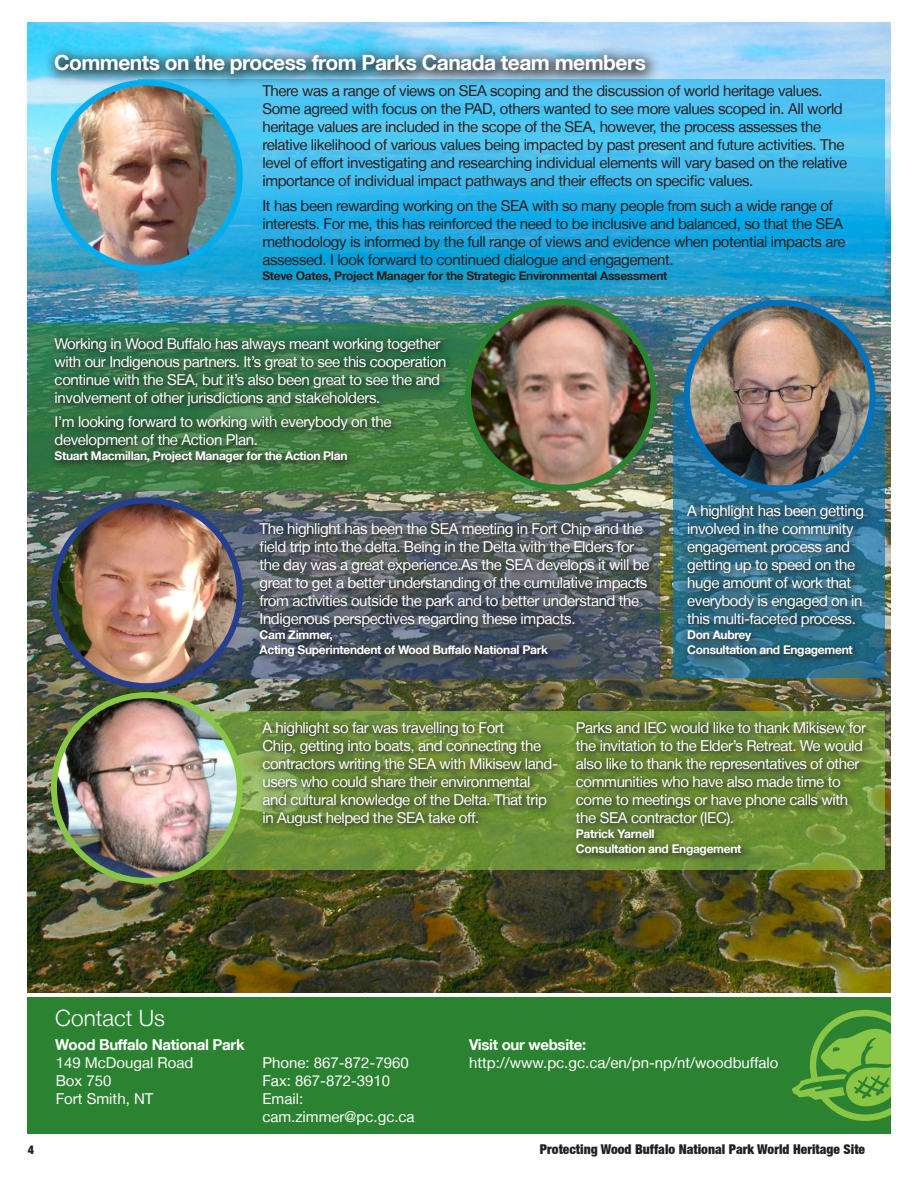
<style>
.page{position:relative;width:918px;height:1188px;background:#fff}
.page>*{position:absolute;margin:0;border:0;box-sizing:border-box;transform-origin:0 0}
.Paragraph_Style_1{font:300 22.5px "Helvetica Neue LT";color:#fff}
.Paragraph_Style_1-2{font:700 21px "Helvetica Neue LT";letter-spacing:-.025em;color:#fff}
.Body-Body_Black{font:15px/18px "Helvetica Neue LT";letter-spacing:-.025em;color:#fff}
.Paragraph_Style_1-3{font:15px/18px "Helvetica Neue LT";letter-spacing:-.025em;color:#231f20}
.Body-Body_Black-2{font:15px/18px "Helvetica Neue LT";letter-spacing:-.025em;color:#231f20}
.Body-White{font:15px/18px "Helvetica Neue LT";color:#fff}
.Body-Heading_White{font:700 15px "Helvetica Neue LT";letter-spacing:-.02em;color:#fff}
.Body-White-2{font:700 15px "Helvetica Neue LT";letter-spacing:-.02em;color:#fff}
.t1{font:900 condensed 13.5px "Helvetica Neue";color:#231f20}
.Body-Body_Black-3{font:700 12px/15px "Helvetica Neue LT";letter-spacing:-.025em;color:#fff}
.Body-Body_Black-4{font:700 12px "Helvetica Neue LT";letter-spacing:-.025em;color:#231f20}
.t2{font:900 condensed 12px "Helvetica Neue";color:#231f20}
</style>
<div class="page">
<img style="left:28px;top:23px;width:863px;height:970px">
<svg style="left:192px;top:712px;width:693px;height:158px;background:#74993e"></svg>
<svg style="left:186px;top:511px;width:473px;height:167px;background:#4b586a"></svg>
<svg style="left:28px;top:324px;width:523px;height:167px;background:#3b7e47"></svg>
<svg style="left:138px;top:80px;width:747px;height:216px;background:#32b4e6"></svg>
<div style="left:28px;top:998px;width:863px;height:136px;background:#2b8331"></div>
<svg style="left:792px;top:1010px;width:99px;height:111px"></svg>
<div style="left:43px;top:43px;width:618px;height:47px;background:#231f20;opacity:.75"></div>
<div style="left:257px;top:716px;width:619px;height:149px;background:#231f20;opacity:.75"></div>
<div style="left:254px;top:516px;width:405px;height:149px;background:#231f20;opacity:.75"></div>
<div style="left:49px;top:331px;width:406px;height:141px;background:#231f20;opacity:.75"></div>
<img style="left:468px;top:302px;width:185px;height:186px">
<div style="left:465px;top:299px;width:192px;height:192px;border:6px solid #2b8331;border-radius:50%"></div>
<img style="left:54px;top:83px;width:186px;height:185px;border-radius:93px">
<div style="left:51px;top:80px;width:192px;height:191px;border:6px solid #00aeef;border-radius:50%"></div>
<img style="left:54px;top:500px;width:186px;height:186px;border-radius:93px">
<div style="left:51px;top:497px;width:192px;height:192px;border:6px solid #253f8e;border-radius:50%"></div>
<img style="left:54px;top:695px;width:186px;height:186px;border-radius:93px">
<div style="left:51px;top:692px;width:192px;height:192px;border:6px solid #8ac645;border-radius:50%"></div>
<svg style="left:673px;top:395px;width:212px;height:283px;background:#2b7396"></svg>
<div style="left:682px;top:499px;width:191px;height:166px;background:#231f20;opacity:.75"></div>
<img style="left:687px;top:303px;width:186px;height:185px;border-radius:93px">
<div style="left:684px;top:300px;width:192px;height:191px;border:6px solid #0072bc;border-radius:50%"></div>
<p class="Paragraph_Style_1-2" style="left:54px;top:50px;width:593px">Comments on the process from Parks Canada team members</p>
<p class="Paragraph_Style_1-3" style="left:262px;top:82px;width:586px">There was a range of views on SEA scoping and the discussion of world heritage values.<br>Some agreed with focus on the PAD, others wanted to see more values scoped in. All world heritage values are included in the scope of the SEA, however, the process assesses the relative likelihood of various values being impacted by past present and future activities. The level of effort investigating and researching individual elements will vary based on the relative importance of individual impact pathways and their effects on specific values.</p>
<p class="Body-Body_Black-2" style="left:262px;top:197px;width:585px">It has been rewarding working on the SEA with so many people from such a wide range of interests. For me, this has reinforced the need to be inclusive and balanced, so that the SEA methodology is informed by the full range of views and evidence when potential impacts are assessed. I look forward to continued dialogue and engagement.</p>
<p class="Body-Body_Black-4" style="left:262px;top:268px;width:407px">Steve Oates, Project Manager for the Strategic Environmental Assessment</p>
<p class="Body-Body_Black" style="left:55px;top:334px;width:393px">Working in Wood Buffalo has always meant working together with our Indigenous partners. It’s great to see this cooperation continue with the SEA, but it’s also been great to see the and involvement of other jurisdictions and stakeholders.</p>
<p class="Body-Body_Black" style="left:55px;top:413px;width:339px">I’m looking forward to working with everybody on the development of the Action Plan.</p>
<p class="Body-Body_Black-3" style="left:55px;top:448px;width:294px">Stuart Macmillan, Project Manager for the Action Plan</p>
<p class="Body-Body_Black" style="left:260px;top:519px;width:392px">The highlight has been the SEA meeting in Fort Chip and the field trip into the delta. Being in the Delta with the Elders for the day was a great experience.As the SEA develops it will be great to get a better understanding of the cumulative impacts from activities outside the park and to better understand the Indigenous perspectives regarding these impacts.</p>
<p class="Body-Body_Black-3" style="left:260px;top:627px;width:290px">Cam Zimmer,<br>Acting Superintendent of Wood Buffalo National Park</p>
<p class="Body-Body_Black" style="left:687px;top:501px;width:178px">A highlight has been getting involved in the community engagement process and getting up to speed on the huge amount of work that everybody is engaged on in this multi-faceted process.</p>
<p class="Body-Body_Black-3" style="left:687px;top:627px;width:167px">Don Aubrey<br>Consultation and Engagement</p>
<p class="Body-Body_Black" style="left:262px;top:718px;width:297px">A highlight so far was travelling to Fort<br>Chip, getting into boats, and connecting the contractors writing the SEA with Mikisew land&shy;users who could share their environmental and cultural knowledge of the Delta. That trip in August helped the SEA take off.</p>
<p class="Body-Body_Black" style="left:576px;top:718px;width:292px">Parks and IEC would like to thank Mikisew for the invitation to the Elder’s Retreat. We would also like to thank the representatives of other communities who have also made time to come to meetings or have phone calls with the SEA contractor (IEC).</p>
<p class="Body-Body_Black-3" style="left:576px;top:826px;width:167px">Patrick Yarnell<br>Consultation and Engagement</p>
<p class="t2" style="left:28px;top:1142px;width:8px">4</p>
<p class="Paragraph_Style_1" style="left:55px;top:1004px;width:111px">Contact Us</p>
<p class="Body-Heading_White" style="left:55px;top:1036px;width:191px">Wood Buffalo National Park</p>
<p class="Body-White-2" style="left:469px;top:1036px;width:119px">Visit our website:</p>
<p class="Body-White" style="left:469px;top:1054px;width:311px">http://www.pc.gc.ca/en/pn-np/nt/woodbuffalo</p>
<p class="Body-White" style="left:56px;top:1054px;width:139px">149 McDougal Road</p>
<p class="Body-White" style="left:56px;top:1072px;width:57px">Box 750</p>
<p class="Body-White" style="left:56px;top:1090px;width:99px">Fort Smith, NT</p>
<p class="Body-White" style="left:262px;top:1054px;width:148px">Phone: 867-872-7960</p>
<p class="Body-White" style="left:262px;top:1072px;width:129px">Fax: 867-872-3910</p>
<p class="Body-White" style="left:262px;top:1090px;width:154px">Email: cam.zimmer@pc.gc.ca</p>
<p class="t1" style="left:540px;top:1140px;width:327px">Protecting Wood Buffalo National Park World Heritage Site</p>
</div>
